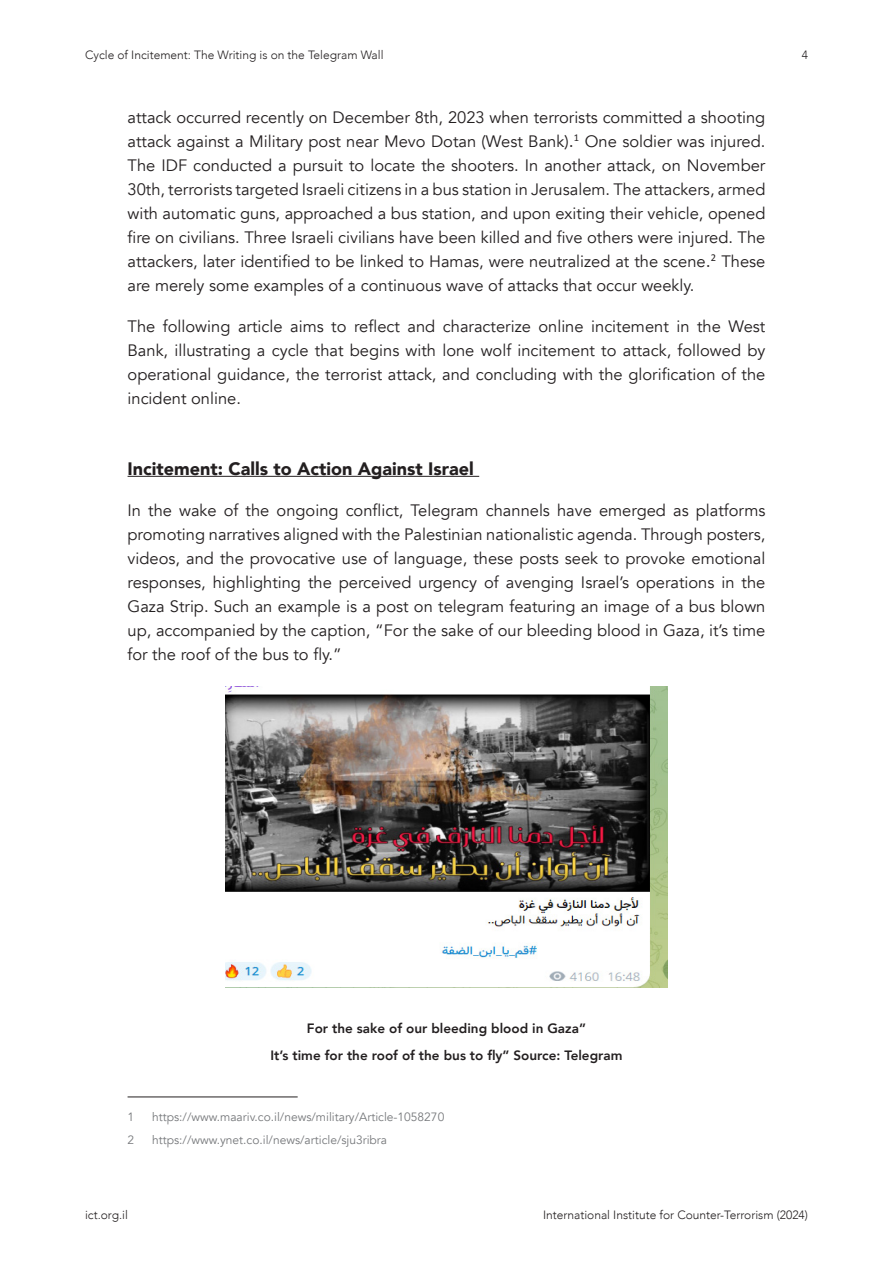
<style>
.page{position:relative;width:893px;height:1263px;background:#fff}
.page>*{position:absolute;margin:0;border:0;box-sizing:border-box;transform-origin:0 0}
.t1{font:900 18px "Avenir";color:#231f20}
.Body{font:16.5px/24px "Avenir";color:#231f20;text-align:justify}
.Captions{font:800 13.5px "Avenir";color:#231f20}
.t2{font:300 12px "Avenir";color:#231f20}
.Footnotes{font:12px "Avenir";color:#76787b}
.s1{font-size:18px}
</style>
<div class="page">
<hr style="left:128px;top:476px;width:351px;height:1px;background:#231f20">
<img style="left:226px;top:686px;width:441px;height:302px">
<hr style="left:128px;top:1096px;width:170px;height:1px;background:#231f20">
<p class="t2" style="left:85px;top:48px;width:300px">Cycle of Incitement: The Writing is on the Telegram Wall</p>
<p class="Body" style="left:128px;top:105px;width:639px">attack occurred recently on December 8th, 2023 when terrorists committed a shooting attack against a Military post near Mevo Dotan (West Bank)<span class="s1">.</span><sup>1</sup> One soldier was injured.<br>The IDF conducted a pursuit to locate the shooters. In another attack, on November 30th, terrorists targeted Israeli citizens in a bus station in Jerusalem. The attackers, armed with automatic guns, approached a bus station, and upon exiting their vehicle, opened fire on civilians. Three Israeli civilians have been killed and five others were injured. The attackers, later identified to be linked to Hamas, were neutralized at the scene<span class="s1">.</span><sup>2</sup> These are merely some examples of a continuous wave of attacks that occur weekly.</p>
<p class="Body" style="left:128px;top:314px;width:639px">The following article aims to reflect and characterize online incitement in the West Bank, illustrating a cycle that begins with lone wolf incitement to attack, followed by operational guidance, the terrorist attack, and concluding with the glorification of the incident online.</p>
<h1 class="t1" style="left:128px;top:453px;width:348px">Incitement: Calls to Action Against Israel</h1>
<p class="Body" style="left:128px;top:499px;width:639px">In the wake of the ongoing conflict, Telegram channels have emerged as platforms promoting narratives aligned with the Palestinian nationalistic agenda. Through posters, videos, and the provocative use of language, these posts seek to provoke emotional responses, highlighting the perceived urgency of avenging Israel’s operations in the Gaza Strip. Such an example is a post on telegram featuring an image of a bus blown up, accompanied by the caption, “For the sake of our bleeding blood in Gaza, it’s time for the roof of the bus to fly.”</p>
<p class="t2" style="left:802px;top:48px;width:8px">4</p>
<p class="Captions" style="left:307px;top:1018px;width:280px">For the sake of our bleeding blood in Gaza”</p>
<p class="Captions" style="left:270px;top:1045px;width:353px">It’s time for the roof of the bus to fly” Source: Telegram</p>
<p class="Footnotes" style="left:128px;top:1109px;width:8px">1</p>
<p class="Footnotes" style="left:152px;top:1109px;width:294px">https://www.maariv.co.il/news/military/Article-1058270</p>
<p class="Footnotes" style="left:128px;top:1133px;width:8px">2</p>
<p class="Footnotes" style="left:152px;top:1133px;width:237px">https://www.ynet.co.il/news/article/sju3ribra</p>
<p class="t2" style="left:85px;top:1208px;width:44px">ict.org.il</p>
<p class="t2" style="left:543px;top:1208px;width:266px">International Institute for Counter-Terrorism (2024)</p>
</div>
